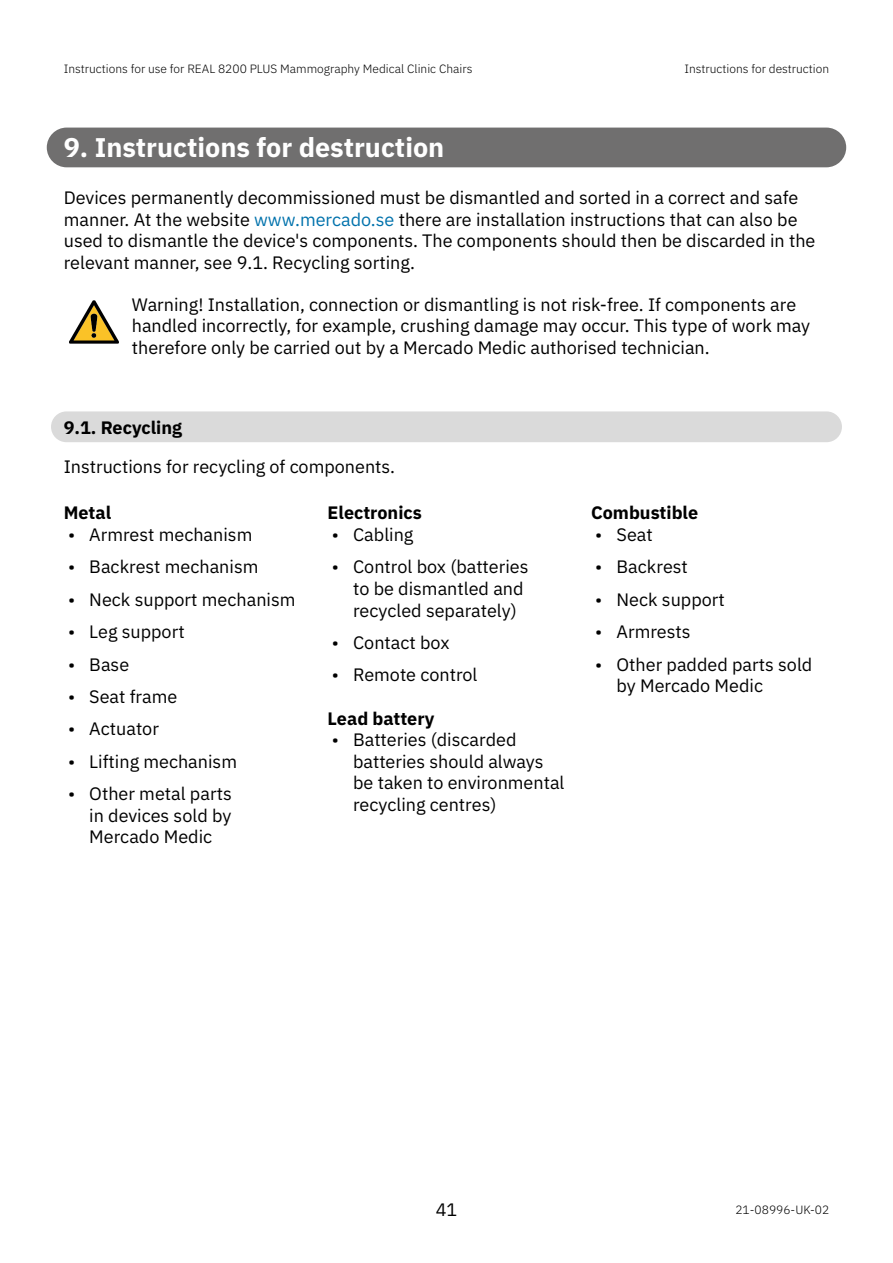
<style>
.page{position:relative;width:893px;height:1263px;background:#fff}
.page>*{position:absolute;margin:0;border:0;box-sizing:border-box;transform-origin:0 0}
.t1{font:700 27px "IBM Plex Sans";color:#fff}
.t2{font:18px/21.6px "IBM Plex Sans";color:#000}
.t3{font:700 18px "IBM Plex Sans";color:#000}
.t4{font:300 12px "IBM Plex Sans";color:#000}
.s1{color:#0072ac}
</style>
<div class="page">
<div style="left:47px;top:128px;width:799px;height:39px;background:#706f6f;border-radius:20px"></div>
<div style="left:51px;top:411px;width:791px;height:31px;background:#dadada;border-radius:15px"></div>
<img style="left:69px;top:300px;width:50px;height:44px">
<p class="t4" style="left:64px;top:60px;width:410px">Instructions for use for REAL 8200 PLUS Mammography Medical Clinic Chairs</p>
<p class="t4" style="left:684px;top:60px;width:146px">Instructions for destruction</p>
<h1 class="t1" style="left:64px;top:126px;width:382px">9. Instructions for destruction</h1>
<p class="t2" style="left:64px;top:186px;width:753px">Devices permanently decommissioned must be dismantled and sorted in a correct and safe manner. At the website <span class="s1">www.mercado.se</span> there are installation instructions that can also be used to dismantle the device's components. The components should then be discarded in the relevant manner, see 9.1. Recycling sorting.</p>
<p class="t2" style="left:132px;top:292px;width:680px">Warning! Installation, connection or dismantling is not risk-free. If components are handled incorrectly, for example, crushing damage may occur. This type of work may therefore only be carried out by a Mercado Medic authorised technician.</p>
<p class="t3" style="left:64px;top:413px;width:120px">9.1. Recycling</p>
<p class="t2" style="left:64px;top:454px;width:333px">Instructions for recycling of components.</p>
<p class="t3" style="left:64px;top:499px;width:49px">Metal</p>
<p class="t2" style="left:68px;top:522px;width:186px">• Armrest mechanism</p>
<p class="t2" style="left:68px;top:555px;width:192px">• Backrest mechanism</p>
<p class="t2" style="left:68px;top:587px;width:229px">• Neck support mechanism</p>
<p class="t2" style="left:68px;top:619px;width:118px">• Leg support</p>
<p class="t2" style="left:68px;top:652px;width:63px">• Base</p>
<p class="t2" style="left:68px;top:684px;width:111px">• Seat frame</p>
<p class="t2" style="left:68px;top:717px;width:92px">• Actuator</p>
<p class="t2" style="left:68px;top:749px;width:171px">• Lifting mechanism</p>
<p class="t2" style="left:89px;top:781px;width:144px;text-align:justify;text-indent:-21px">• Other metal parts in devices sold by Mercado Medic</p>
<p class="t3" style="left:328px;top:499px;width:96px">Electronics</p>
<p class="t2" style="left:332px;top:522px;width:83px">• Cabling</p>
<p class="t2" style="left:353px;top:555px;width:177px;text-indent:-21px">• Control box (batteries to be dismantled and recycled separately)</p>
<p class="t2" style="left:332px;top:630px;width:119px">• Contact box</p>
<p class="t2" style="left:332px;top:663px;width:147px">• Remote control</p>
<p class="t3" style="left:328px;top:704px;width:108px">Lead battery</p>
<p class="t2" style="left:353px;top:727px;width:213px;text-indent:-21px">• Batteries (discarded batteries should always be taken to environmental recycling centres)</p>
<p class="t3" style="left:591px;top:499px;width:109px">Combustible</p>
<p class="t2" style="left:595px;top:522px;width:59px">• Seat</p>
<p class="t2" style="left:595px;top:555px;width:94px">• Backrest</p>
<p class="t2" style="left:595px;top:587px;width:131px">• Neck support</p>
<p class="t2" style="left:595px;top:619px;width:97px">• Armrests</p>
<p class="t2" style="left:617px;top:652px;width:197px;text-indent:-21px">• Other padded parts sold by Mercado Medic</p>
<p class="t2" style="left:436px;top:1197px;width:23px">41</p>
<p class="t4" style="left:735px;top:1200px;width:95px">21-08996-UK-02</p>
</div>
